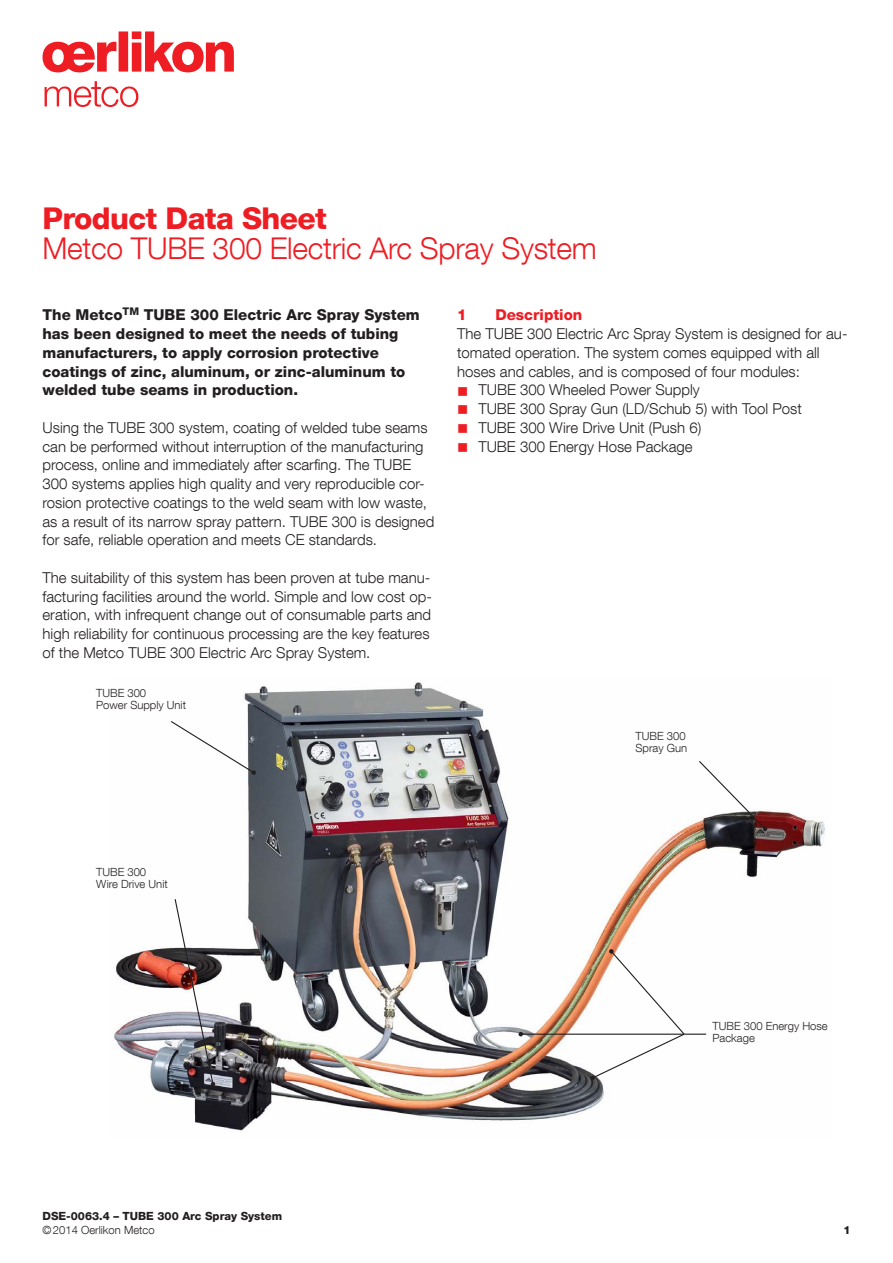
<style>
.page{position:relative;width:893px;height:1263px;background:#fff}
.page>*{position:absolute;margin:0;border:0;box-sizing:border-box;transform-origin:0 0}
.t1{font:300 30px "Helvetica Neue LT Com";letter-spacing:-.01em;color:#ee1d23}
.t2{font:800 30px "Helvetica Neue LT Com";letter-spacing:-.02em;color:#ee1d23}
.t3{font:300 15px/18.8px "Helvetica Neue LT Com";color:#231f20}
.t4{font:800 15px/18.8px "Helvetica Neue LT Com";color:#231f20}
.t5{font:800 15px "Helvetica Neue LT Com";color:#ee1d23}
.t6{font:300 11.25px/12px "Helvetica Neue LT Com";color:#231f20}
.t7{font:800 11.25px "Helvetica Neue LT Com";color:#231f20}
.s1{color:#ee1d23}
</style>
<div class="page">
<svg style="left:43px;top:31px;width:191px;height:41px"></svg>
<svg style="left:45px;top:81px;width:93px;height:26px"></svg>
<img style="left:114px;top:682px;width:711px;height:450px">
<hr style="left:684px;top:1033px;width:22px;height:2px;background:#231f20">
<svg style="left:590px;top:949px;width:96px;height:131px"></svg>
<hr style="left:521px;top:1033px;width:163px;height:2px;background:#231f20">
<svg style="left:518px;top:1032px;width:5px;height:4px"></svg>
<svg style="left:170px;top:720px;width:86px;height:55px"></svg>
<img style="left:174px;top:898px;width:41px;height:188px">
<svg style="left:698px;top:760px;width:69px;height:71px"></svg>
<h1 class="t2" style="left:43px;top:201px;width:286px">Product Data Sheet</h1>
<h1 class="t1" style="left:43px;top:230px;width:556px">Metco TUBE 300 Electric Arc Spray System</h1>
<p class="t4" style="left:43px;top:306px;width:379px">The Metco<sup>TM</sup> TUBE 300 Electric Arc Spray System has been designed to meet the needs of tubing manufacturers, to apply corrosion protective coatings of zinc, aluminum, or zinc-aluminum to welded tube seams in production.</p>
<p class="t3" style="left:43px;top:418px;width:393px">Using the TUBE 300 system, coating of welded tube seams can be performed without interruption of the manufacturing process, online and immediately after scarfing. The TUBE 300 systems applies high quality and very reproducible cor&shy;rosion protective coatings to the weld seam with low waste, as a result of its narrow spray pattern. TUBE 300 is designed for safe, reliable operation and meets CE standards.</p>
<p class="t3" style="left:43px;top:568px;width:391px">The suitability of this system has been proven at tube manu&shy;facturing facilities around the world. Simple and low cost op&shy;eration, with infrequent change out of consumable parts and high reliability for continuous processing are the key features of the Metco TUBE 300 Electric Arc Spray System.</p>
<p class="t6" style="left:96px;top:686px;width:91px">TUBE 300<br>Power Supply Unit</p>
<p class="t5" style="left:457px;top:306px;width:11px">1</p>
<p class="t5" style="left:495px;top:306px;width:88px">Description</p>
<p class="t3" style="left:457px;top:324px;width:392px">The TUBE 300 Electric Arc Spray System is designed for au&shy;tomated operation. The system comes equipped with all hoses and cables, and is composed of four modules:</p>
<p class="t3" style="left:457px;top:380px;width:244px"><span class="s1">■</span> TUBE 300 Wheeled Power Supply</p>
<p class="t3" style="left:457px;top:399px;width:346px"><span class="s1">■</span> TUBE 300 Spray Gun (LD/Schub 5) with Tool Post</p>
<p class="t3" style="left:457px;top:418px;width:246px"><span class="s1">■</span> TUBE 300 Wire Drive Unit (Push 6)</p>
<p class="t3" style="left:457px;top:437px;width:237px"><span class="s1">■</span> TUBE 300 Energy Hose Package</p>
<p class="t6" style="left:635px;top:730px;width:53px">TUBE 300<br>Spray Gun</p>
<p class="t6" style="left:96px;top:866px;width:73px">TUBE 300<br>Wire Drive Unit</p>
<p class="t6" style="left:712px;top:1019px;width:117px">TUBE 300 Energy Hose<br>Package</p>
<p class="t7" style="left:43px;top:1209px;width:241px">DSE-0063.4 – TUBE 300 Arc Spray System</p>
<p class="t6" style="left:43px;top:1223px;width:114px">© 2014 Oerlikon Metco</p>
<p class="t7" style="left:843px;top:1223px;width:9px">1</p>
</div>
